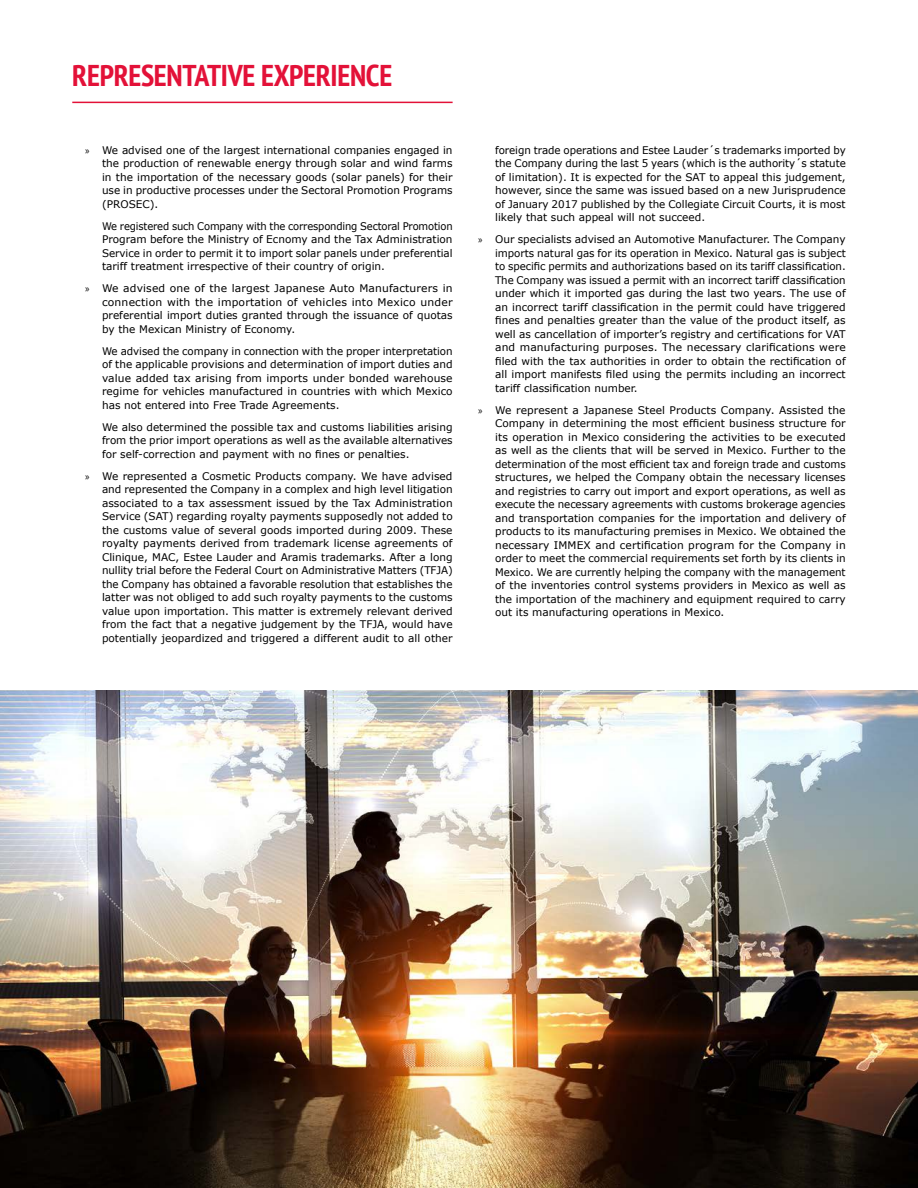
<style>
.page{position:relative;width:918px;height:1188px;background:#fff}
.page>*{position:absolute;margin:0;border:0;box-sizing:border-box;transform-origin:0 0}
.t1{font:700 condensed 30px "PT Sans";letter-spacing:-.01em;color:#e31138}
.t2{font:10.5px/13.5px "Verdana";color:#000;text-align:justify}
.t3{font:10.5px/13.5px "Verdana";color:#000;text-align:justify;scale:.95 1}
.s1{font-family:"Myriad Pro"}
</style>
<div class="page">
<img style="left:0;top:691px;width:918px;height:497px">
<hr style="left:72px;top:102px;width:381px;height:1px;background:#e31138">
<h1 class="t1" style="left:72px;top:56px;width:321px">REPRESENTATIVE EXPERIENCE</h1>
<p class="t2" style="left:102px;top:143px;width:352px;text-indent:-17px"><span class="s1">»</span> We advised one of the largest international companies engaged in the production of renewable energy through solar and wind farms in the importation of the necessary goods (solar panels) for their use in productive processes under the Sectoral Promotion Programs (PROSEC).</p>
<p class="t3" style="left:102px;top:219px;width:371px">We registered such Company with the corresponding Sectoral Promotion Program before the Ministry of Ecnomy and the Tax Administration Service in order to permit it to import solar panels under preferential tariff treatment irrespective of their country of origin.</p>
<p class="t2" style="left:102px;top:282px;width:352px;text-indent:-17px"><span class="s1">»</span> We advised one of the largest Japanese Auto Manufacturers in connection with the importation of vehicles into Mexico under preferential import duties granted through the issuance of quotas by the Mexican Ministry of Economy.</p>
<p class="t2" style="left:102px;top:344px;width:352px">We advised the company in connection with the proper interpretation of the applicable provisions and determination of import duties and value added tax arising from imports under bonded warehouse regime for vehicles manufactured in countries with which Mexico has not entered into Free Trade Agreements.</p>
<p class="t2" style="left:102px;top:420px;width:352px">We also determined the possible tax and customs liabilities arising from the prior import operations as well as the available alternatives for self-correction and payment with no fines or penalties.</p>
<p class="t2" style="left:102px;top:469px;width:352px;text-indent:-17px"><span class="s1">»</span> We represented a Cosmetic Products company. We have advised and represented the Company in a complex and high level litigation associated to a tax assessment issued by the Tax Administration Service (SAT) regarding royalty payments supposedly not added to the customs value of several goods imported during 2009. These royalty payments derived from trademark license agreements of Clinique, MAC, Estee Lauder and Aramis trademarks. After a long nullity trial before the Federal Court on Administrative Matters (TFJA) the Company has obtained a favorable resolution that establishes the latter was not obliged to add such royalty payments to the customs value upon importation. This matter is extremely relevant derived from the fact that a negative judgement by the TFJA, would have potentially jeopardized and triggered a different audit to all other</p>
<p class="t2" style="left:495px;top:143px;width:352px">foreign trade operations and Estee Lauder´s trademarks imported by the Company during the last 5 years (which is the authority´s statute of limitation). It is expected for the SAT to appeal this judgement, however, since the same was issued based on a new Jurisprudence of January 2017 published by the Collegiate Circuit Courts, it is most likely that such appeal will not succeed.</p>
<p class="t2" style="left:495px;top:233px;width:352px;text-indent:-17px"><span class="s1">»</span> Our specialists advised an Automotive Manufacturer. The Company imports natural gas for its operation in Mexico. Natural gas is subject to specific permits and authorizations based on its tariff classification.<br>The Company was issued a permit with an incorrect tariff classification under which it imported gas during the last two years. The use of an incorrect tariff classification in the permit could have triggered fines and penalties greater than the value of the product itself, as well as cancellation of importer’s registry and certifications for VAT and manufacturing purposes. The necessary clarifications were filed with the tax authorities in order to obtain the rectification of all import manifests filed using the permits including an incorrect tariff classification number.</p>
<p class="t2" style="left:495px;top:403px;width:352px;text-indent:-17px"><span class="s1">»</span> We represent a Japanese Steel Products Company. Assisted the Company in determining the most efficient business structure for its operation in Mexico considering the activities to be executed as well as the clients that will be served in Mexico. Further to the determination of the most efficient tax and foreign trade and customs structures, we helped the Company obtain the necessary licenses and registries to carry out import and export operations, as well as execute the necessary agreements with customs brokerage agencies and transportation companies for the importation and delivery of products to its manufacturing premises in Mexico. We obtained the necessary IMMEX and certification program for the Company in order to meet the commercial requirements set forth by its clients in Mexico. We are currently helping the company with the management of the inventories control systems providers in Mexico as well as the importation of the machinery and equipment required to carry out its manufacturing operations in Mexico.</p>
</div>
